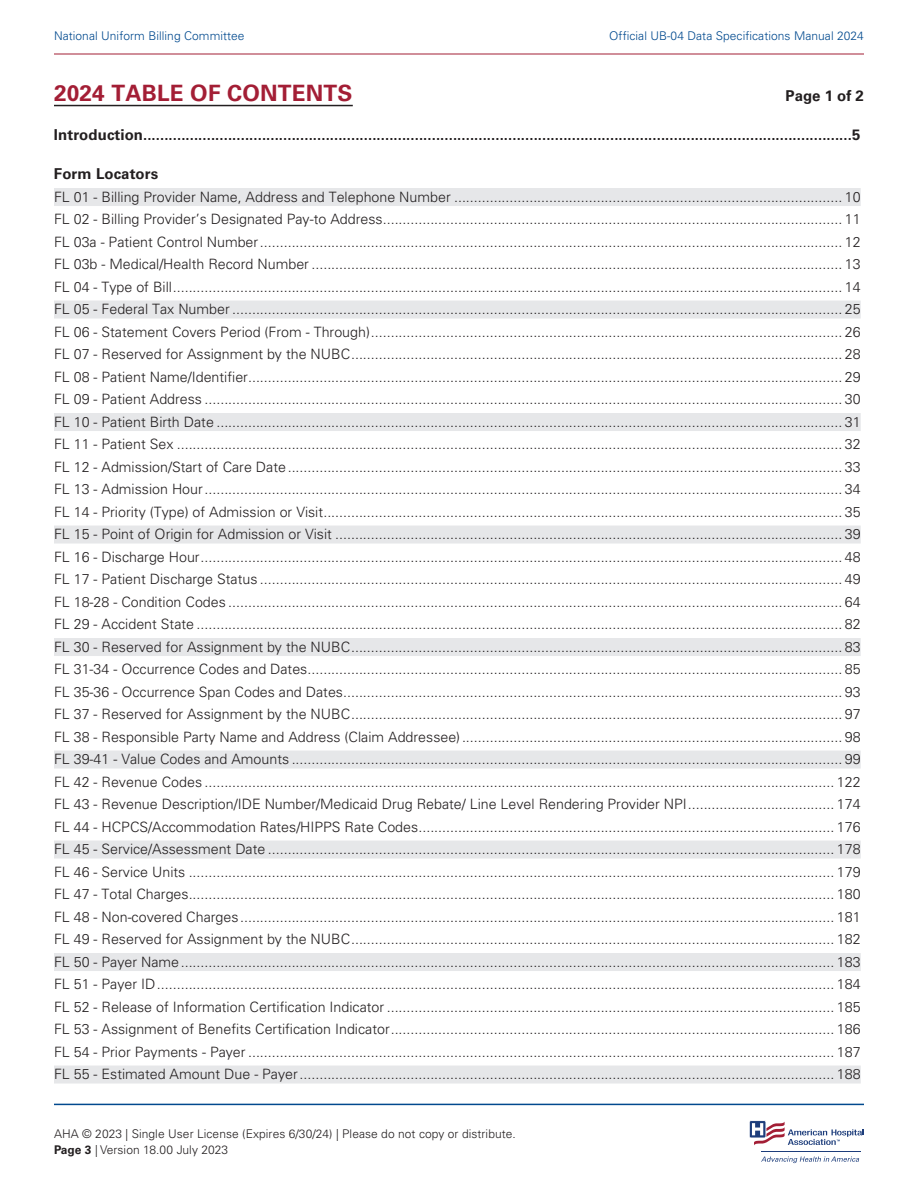
<style>
.page{position:relative;width:918px;height:1188px;background:#fff}
.page>*{position:absolute;margin:0;border:0;box-sizing:border-box;transform-origin:0 0}
.t1{font:700 22.5px "Univers LT Std";letter-spacing:.01em;color:#a31e35}
.t2{font:700 15px "Univers LT Std";letter-spacing:.005em;color:#231f20}
.t3{font:300 14.25px/22.5px "Univers LT Std";color:#231f20;text-align:justify}
.t4{font:300 12px/16.5px "Univers LT Std";letter-spacing:.005em;color:#231f20}
.t5{font:300 12px "Univers LT Std";letter-spacing:.005em;color:#01498e}
.s1{font-weight:700}
</style>
<div class="page">
<hr style="left:54px;top:1104px;width:810px;height:1px;background:#01498e">
<hr style="left:761px;top:1151px;width:100px;height:1px;background:#1d3d7b">
<svg style="left:761px;top:1157px;width:98px;height:6px"></svg>
<svg style="left:749px;top:1120px;width:115px;height:25px"></svg>
<hr style="left:54px;top:54px;width:810px;height:1px;background:#a31e35">
<hr style="left:54px;top:105px;width:299px;height:1px;background:#231f20">
<div style="left:54px;top:188px;width:807px;height:18px;background:#e6e7e9"></div>
<div style="left:54px;top:301px;width:807px;height:18px;background:#e6e7e9"></div>
<div style="left:54px;top:413px;width:807px;height:18px;background:#e6e7e9"></div>
<div style="left:54px;top:526px;width:807px;height:18px;background:#e6e7e9"></div>
<div style="left:54px;top:638px;width:807px;height:18px;background:#e6e7e9"></div>
<div style="left:54px;top:751px;width:807px;height:18px;background:#e6e7e9"></div>
<div style="left:54px;top:841px;width:807px;height:18px;background:#e6e7e9"></div>
<div style="left:54px;top:953px;width:807px;height:18px;background:#e6e7e9"></div>
<div style="left:54px;top:1066px;width:807px;height:18px;background:#e6e7e9"></div>
<p class="t5" style="left:54px;top:28px;width:192px">National Uniform Billing Committee</p>
<p class="t5" style="left:609px;top:28px;width:256px">Official UB-04 Data Specifications Manual 2024</p>
<h1 class="t1" style="left:54px;top:80px;width:300px">2024 TABLE OF CONTENTS</h1>
<p class="t2" style="left:786px;top:87px;width:80px">Page 1 of 2</p>
<p class="t2" style="left:54px;top:126px;width:808px">Introduction.......................................................................................................................................................................5</p>
<p class="t2" style="left:54px;top:165px;width:106px">Form Locators</p>
<p class="t3" style="left:54px;top:185px;width:808px">FL 01 - Billing Provider Name, Address and Telephone Number .................................................................................................. 10<br>FL 02 - Billing Provider’s Designated Pay-to Address.................................................................................................................... 11<br>FL 03a - Patient Control Number................................................................................................................................................... 12<br>FL 03b - Medical/Health Record Number ...................................................................................................................................... 13<br>FL 04 - Type of Bill......................................................................................................................................................................... 14<br>FL 05 - Federal Tax Number .......................................................................................................................................................... 25<br>FL 06 - Statement Covers Period (From - Through)....................................................................................................................... 26<br>FL 07 - Reserved for Assignment by the NUBC............................................................................................................................ 28<br>FL 08 - Patient Name/Identifier...................................................................................................................................................... 29<br>FL 09 - Patient Address ................................................................................................................................................................. 30<br>FL 10 - Patient Birth Date .............................................................................................................................................................. 31<br>FL 11 - Patient Sex ........................................................................................................................................................................ 32<br>FL 12 - Admission/Start of Care Date............................................................................................................................................ 33<br>FL 13 - Admission Hour................................................................................................................................................................. 34<br>FL 14 - Priority (Type) of Admission or Visit................................................................................................................................... 35<br>FL 15 - Point of Origin for Admission or Visit ................................................................................................................................ 39<br>FL 16 - Discharge Hour.................................................................................................................................................................. 48<br>FL 17 - Patient Discharge Status ................................................................................................................................................... 49<br>FL 18-28 - Condition Codes ........................................................................................................................................................... 64<br>FL 29 - Accident State ................................................................................................................................................................... 82<br>FL 30 - Reserved for Assignment by the NUBC............................................................................................................................ 83<br>FL 31-34 - Occurrence Codes and Dates....................................................................................................................................... 85<br>FL 35-36 - Occurrence Span Codes and Dates.............................................................................................................................. 93<br>FL 37 - Reserved for Assignment by the NUBC............................................................................................................................ 97<br>FL 38 - Responsible Party Name and Address (Claim Addressee)................................................................................................ 98<br>FL 39-41 - Value Codes and Amounts ........................................................................................................................................... 99<br>FL 42 - Revenue Codes ............................................................................................................................................................... 122<br>FL 43 - Revenue Description/IDE Number/Medicaid Drug Rebate/ Line Level Rendering Provider NPI..................................... 174<br>FL 44 - HCPCS/Accommodation Rates/HIPPS Rate Codes......................................................................................................... 176<br>FL 45 - Service/Assessment Date ............................................................................................................................................... 178<br>FL 46 - Service Units ................................................................................................................................................................... 179<br>FL 47 - Total Charges................................................................................................................................................................... 180<br>FL 48 - Non-covered Charges...................................................................................................................................................... 181<br>FL 49 - Reserved for Assignment by the NUBC.......................................................................................................................... 182<br>FL 50 - Payer Name..................................................................................................................................................................... 183<br>FL 51 - Payer ID........................................................................................................................................................................... 184<br>FL 52 - Release of Information Certification Indicator ................................................................................................................. 185<br>FL 53 - Assignment of Benefits Certification Indicator................................................................................................................ 186<br>FL 54 - Prior Payments - Payer .................................................................................................................................................... 187<br>FL 55 - Estimated Amount Due - Payer....................................................................................................................................... 188</p>
<p class="t4" style="left:54px;top:1125px;width:463px">AHA © 2023 | Single User License (Expires 6/30/24) | Please do not copy or distribute.<br><span class="s1">Page 3</span> | Version 18.00 July 2023</p>
</div>
